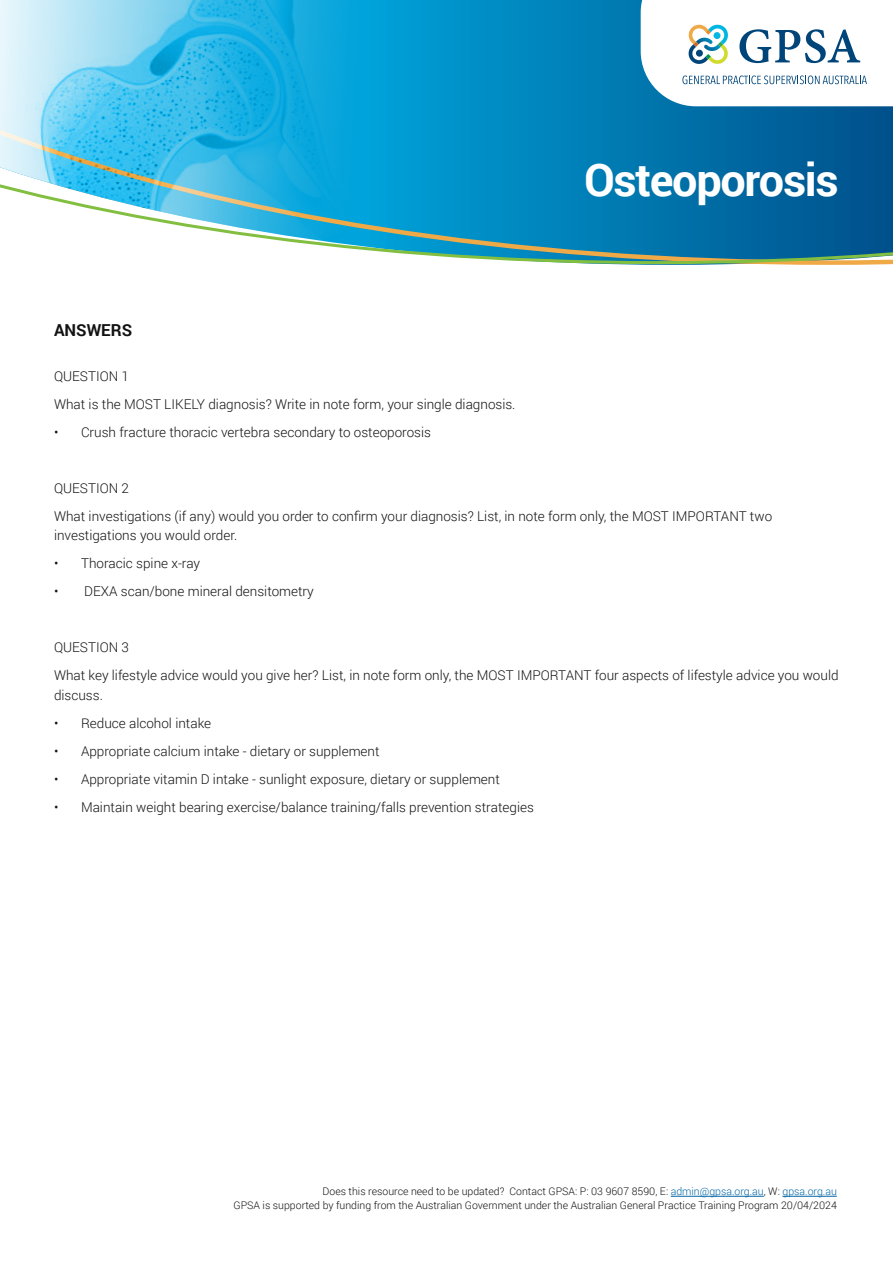
<style>
.page{position:relative;width:893px;height:1263px;background:#fff}
.page>*{position:absolute;margin:0;border:0;box-sizing:border-box;transform-origin:0 0}
.t1{font:700 45.15px "Roboto";letter-spacing:-.03em;color:#fff}
.t2{font:700 16.5px "Roboto";color:#121212}
.t3{font:300 13.5px/28px "Roboto";color:#121212}
.t4{font:300 10.5px/13.5px "Roboto";color:#121212;text-align:right}
.s1{color:#0066a5}
</style>
<div class="page">
<svg style="left:397px;top:0;width:496px;height:264px;background:#087eb0"></svg>
<img style="left:0;top:0;width:397px;height:253px">
<svg style="left:641px;top:0;width:252px;height:106px"></svg>
<hr style="left:671px;top:1196px;width:93px;height:1px;background:#0066a5">
<hr style="left:782px;top:1196px;width:55px;height:1px;background:#0066a5">
<p class="t2" style="left:54px;top:319px;width:80px">ANSWERS</p>
<p class="t3" style="left:54px;top:361px;width:463px">QUESTION 1<br>What is the MOST LIKELY diagnosis? Write in note form, your single diagnosis.</p>
<p class="t3" style="left:54px;top:417px;width:379px">• Crush fracture thoracic vertebra secondary to osteoporosis</p>
<h1 class="t1" style="left:584px;top:148px;width:256px">Osteoporosis</h1>
<p class="t3" style="left:54px;top:473px;width:720px">QUESTION 2<br>What investigations (if any) would you order to confirm your diagnosis? List, in note form only, the MOST IMPORTANT two</p>
<p class="t3" style="left:54px;top:521px;width:185px">investigations you would order.</p>
<p class="t3" style="left:54px;top:549px;width:148px">• Thoracic spine x-ray</p>
<p class="t3" style="left:54px;top:577px;width:261px">• DEXA scan/bone mineral densitometry</p>
<p class="t3" style="left:54px;top:633px;width:786px">QUESTION 3<br>What key lifestyle advice would you give her? List, in note form only, the MOST IMPORTANT four aspects of lifestyle advice you would</p>
<p class="t3" style="left:54px;top:680px;width:50px">discuss.</p>
<p class="t3" style="left:54px;top:708px;width:159px">• Reduce alcohol intake</p>
<p class="t3" style="left:54px;top:736px;width:327px">• Appropriate calcium intake - dietary or supplement</p>
<p class="t3" style="left:54px;top:764px;width:447px">• Appropriate vitamin D intake - sunlight exposure, dietary or supplement</p>
<p class="t3" style="left:54px;top:792px;width:481px">• Maintain weight bearing exercise/balance training/falls prevention strategies</p>
<p class="t4" style="left:234px;top:1185px;width:605px">Does this resource need to be updated? Contact GPSA: P: 03 9607 8590, E: <span class="s1">admin@gpsa.org.au</span>, W: <span class="s1">gpsa.org.au<br></span>GPSA is supported by funding from the Australian Government under the Australian General Practice Training Program 20/04/2024</p>
</div>
